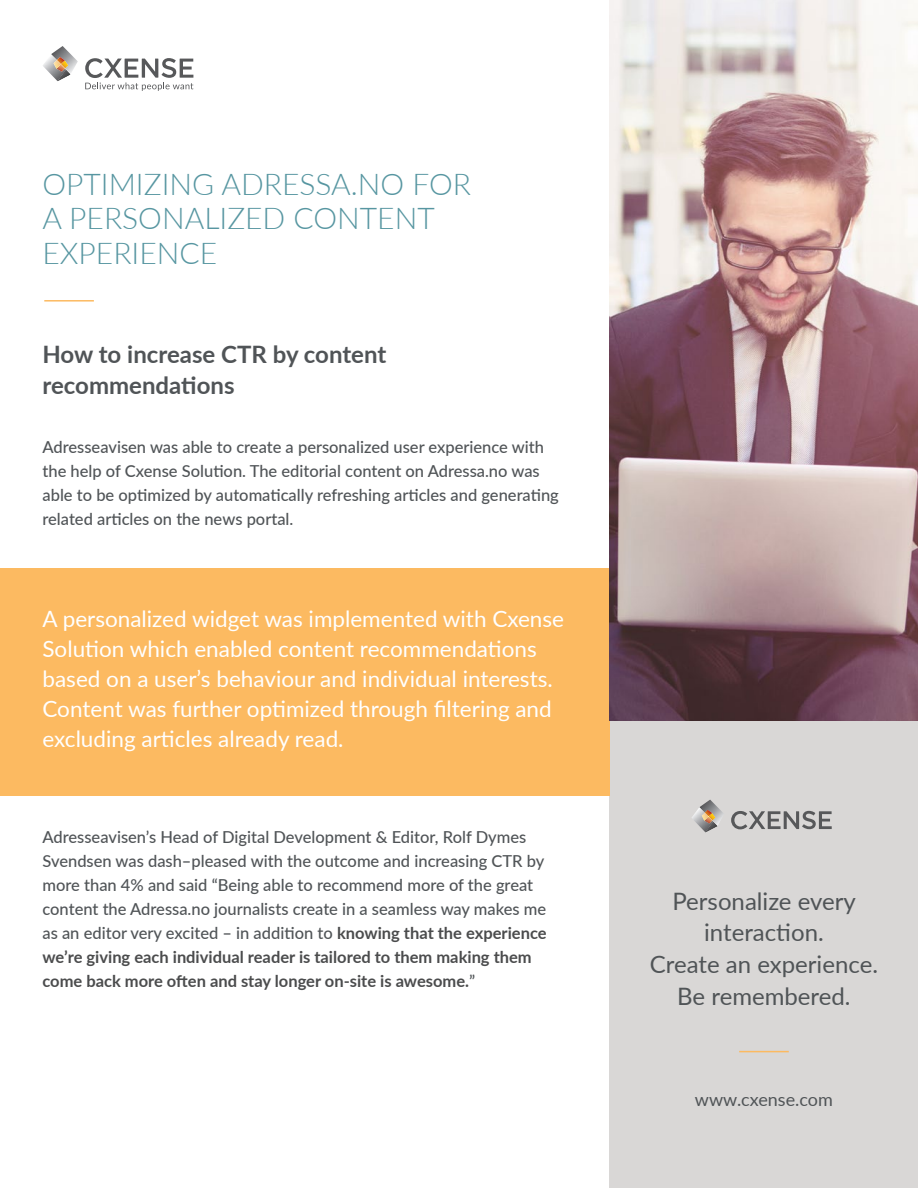
<style>
.page{position:relative;width:918px;height:1188px;background:#fff}
.page>*{position:absolute;margin:0;border:0;box-sizing:border-box;transform-origin:0 0}
.t1{font:300 30px/34.5px "Lato";color:#5796a1}
.t2{font:24px "Lato";color:#505457}
.t3{font:700 24px/31.5px "Lato";color:#505457}
.t4{font:22.5px/30px "Lato";color:#fff}
.t5{font:18px "Lato";color:#505457}
.t6{font:500 16.5px/24px "Lato";color:#505457}
.s1{font-weight:700;color:#4b4c4d}
</style>
<div class="page">
<div style="left:610px;top:721px;width:308px;height:467px;background:#d9d7d6"></div>
<hr style="left:44px;top:300px;width:50px;height:2px;background:#fcba61">
<img style="left:51px;top:46px;width:20px;height:8px">
<img style="left:43px;top:57px;width:8px;height:17px">
<svg style="left:51px;top:54px;width:27px;height:27px"></svg>
<svg style="left:85px;top:58px;width:108px;height:33px"></svg>
<hr style="left:739px;top:1051px;width:50px;height:1px;background:#fcba61">
<svg style="left:731px;top:811px;width:101px;height:18px"></svg>
<img style="left:700px;top:800px;width:17px;height:7px">
<img style="left:692px;top:808px;width:7px;height:18px">
<svg style="left:699px;top:807px;width:24px;height:25px"></svg>
<div style="left:0;top:569px;width:610px;height:227px;background:#fcba61"></div>
<img style="left:610px;top:0;width:308px;height:721px">
<p class="t1" style="left:43px;top:166px;width:430px">OPTIMIZING ADRESSA.NO FOR<br>A PERSONALIZED CONTENT<br>EXPERIENCE</p>
<p class="t3" style="left:43px;top:337px;width:345px">How to increase CTR by content recommendations</p>
<p class="t6" style="left:43px;top:434px;width:518px">Adresseavisen was able to create a personalized user experience with the help of Cxense Solution. The editorial content on Adressa.no was able to be optimized by automatically refreshing articles and generating related articles on the news portal.</p>
<p class="t4" style="left:43px;top:603px;width:523px">A personalized widget was implemented with Cxense Solution which enabled content recommendations based on a user’s behaviour and individual interests.<br>Content was further optimized through filtering and excluding articles already read.</p>
<p class="t6" style="left:43px;top:824px;width:506px">Adresseavisen’s Head of Digital Development &amp; Editor, Rolf Dymes Svendsen was dash–pleased with the outcome and increasing CTR by more than 4% and said “Being able to recommend more of the great content the Adressa.no journalists create in a seamless way makes me as an editor very excited – in addition to <span class="s1">knowing that the experience we’re giving each individual reader is tailored to them making them come back more often and stay longer on-site is awesome.</span>”</p>
<p class="t2" style="left:673px;top:884px;width:185px">Personalize every</p>
<p class="t2" style="left:704px;top:915px;width:121px">interaction.</p>
<p class="t2" style="left:650px;top:947px;width:230px">Create an experience.</p>
<p class="t2" style="left:677px;top:979px;width:175px">Be remembered.</p>
<p class="t5" style="left:695px;top:1087px;width:139px">www.cxense.com</p>
</div>
